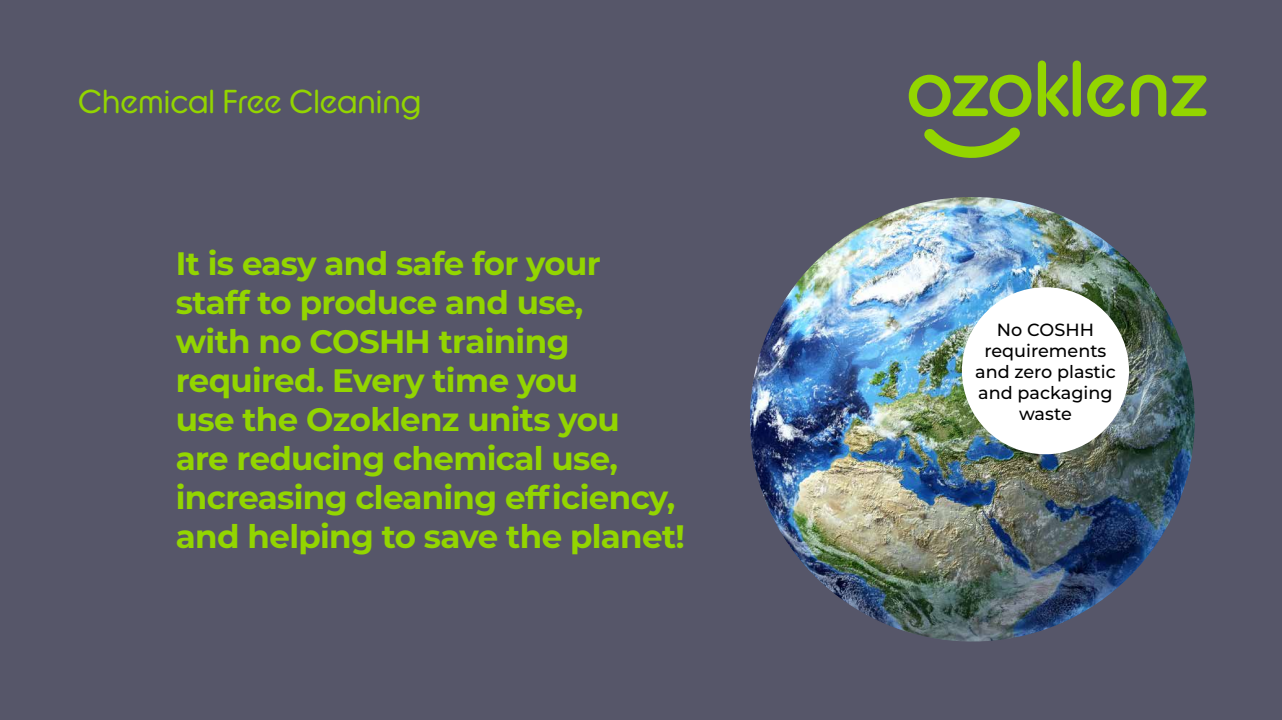
<style>
.page{position:relative;width:1282px;height:720px;background:#fff}
.page>*{position:absolute;margin:0;border:0;box-sizing:border-box;transform-origin:0 0}
.t1{font:33.1px "BC Alphapipe RB";letter-spacing:-.02em;color:#93d500}
.t2{font:700 32.4px/38.9px "Montserrat";letter-spacing:-.02em;color:#93d500}
.t3{font:500 17.6px/21.1px "Montserrat";color:#000;text-align:center}
</style>
<div class="page">
<div style="left:0;top:0;width:1281px;height:720px;background:#565669"></div>
<img style="left:750px;top:197px;width:444px;height:445px;border-radius:222px">
<svg style="left:908px;top:75px;width:123px;height:42px"></svg>
<svg style="left:1046px;top:75px;width:22px;height:42px"></svg>
<div style="left:1037px;top:61px;width:8px;height:56px;background:#93d500;border-radius:4px"></div>
<div style="left:1072px;top:61px;width:8px;height:56px;background:#93d500;border-radius:4px"></div>
<svg style="left:1087px;top:75px;width:37px;height:42px"></svg>
<svg style="left:1131px;top:75px;width:75px;height:42px"></svg>
<svg style="left:924px;top:127px;width:96px;height:31px"></svg>
<div style="left:961px;top:287px;width:167px;height:167px;background:#fff;border-radius:50%"></div>
<p class="t1" style="left:78px;top:81px;width:345px">Chemical Free Cleaning</p>
<p class="t2" style="left:176px;top:243px;width:510px">It is easy and safe for your<br>staff to produce and use,<br>with no COSHH training required. Every time you<br>use the Ozoklenz units you<br>are reducing chemical use, increasing cleaning efficiency, and helping to save the planet!</p>
<p class="t3" style="left:975px;top:318px;width:142px">No COSHH requirements and zero plastic and packaging waste</p>
</div>
